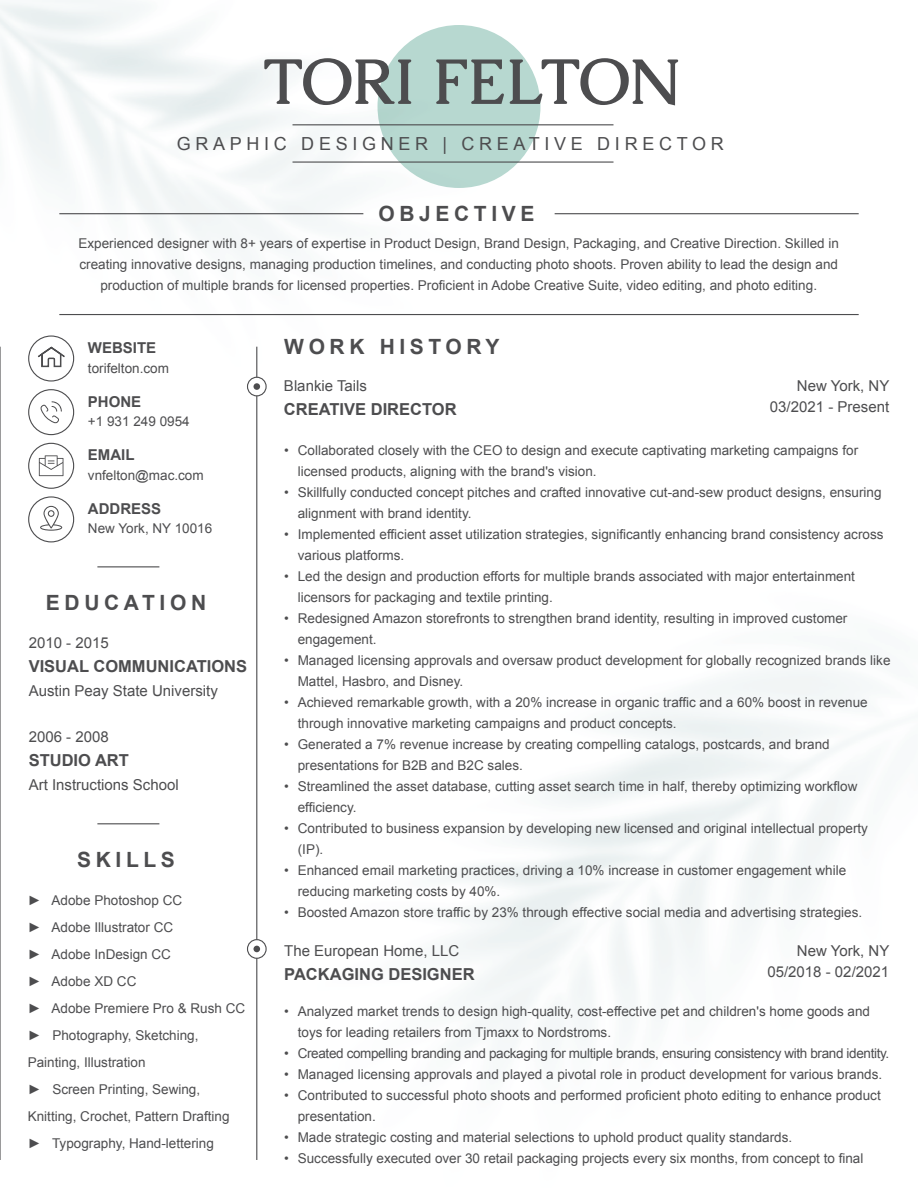
<style>
.page{position:relative;width:918px;height:1188px;background:#fff}
.page>*{position:absolute;margin:0;border:0;box-sizing:border-box;transform-origin:0 0}
.t1{font:700 63px "Caudex";color:#4d4d4f}
.t2{font:700 21px "Arial";letter-spacing:.22em;color:#4d4d4f}
.t3{font:18px "Arial";letter-spacing:.26em;color:#4d4d4f}
.t4{font:700 16.5px "Arial";color:#4d4d4f}
.t5{font:15px/21px "Arial";color:#4d4d4f;text-align:right}
.t6{font:700 15px "Arial";color:#4d4d4f}
.t7{font:13.5px/21px "Arial";color:#4d4d4f}
.t8{font:13.5px "Arial";letter-spacing:-.025em;color:#4d4d4f}
</style>
<div class="page">
<img style="left:0;top:0;width:860px;height:1160px">
<div style="left:378px;top:25px;width:162px;height:163px;background:#b7d8d0;border-radius:50%"></div>
<hr style="left:59px;top:314px;width:800px;height:1px;background:#4d4d4f">
<hr style="left:59px;top:213px;width:304px;height:1px;background:#4d4d4f">
<hr style="left:97px;top:566px;width:62px;height:1px;background:#4d4d4f">
<hr style="left:97px;top:823px;width:62px;height:1px;background:#4d4d4f">
<hr style="left:555px;top:213px;width:304px;height:1px;background:#4d4d4f">
<div style="left:28px;top:389px;width:46px;height:46px;border:1px solid #4d4d4f;border-radius:50%"></div>
<svg style="left:40px;top:401px;width:22px;height:22px"></svg>
<div style="left:28px;top:335px;width:46px;height:47px;border:1px solid #4d4d4f;border-radius:50%"></div>
<svg style="left:38px;top:347px;width:27px;height:20px"></svg>
<div style="left:28px;top:443px;width:46px;height:46px;border:1px solid #4d4d4f;border-radius:50%"></div>
<svg style="left:39px;top:455px;width:24px;height:21px"></svg>
<div style="left:28px;top:496px;width:46px;height:46px;border:1px solid #4d4d4f;border-radius:50%"></div>
<svg style="left:40px;top:506px;width:22px;height:25px"></svg>
<hr style="left:293px;top:124px;width:321px;height:1px;background:#4d4d4f">
<hr style="left:293px;top:161px;width:321px;height:2px;background:#4d4d4f">
<hr style="left:256px;top:347px;width:1px;height:813px;background:#4d4d4f">
<hr style="left:0;top:347px;width:1px;height:813px;background:#4d4d4f">
<svg style="left:248px;top:377px;width:18px;height:19px"></svg>
<div style="left:247px;top:377px;width:20px;height:19px;border:1px solid #4d4d4f;border-radius:50%"></div>
<div style="left:254px;top:383px;width:6px;height:7px;background:#4d4d4f;border-radius:50%"></div>
<div style="left:248px;top:940px;width:18px;height:18px;background:#fff;border-radius:50%"></div>
<div style="left:247px;top:939px;width:20px;height:20px;border:1px solid #4d4d4f;border-radius:50%"></div>
<svg style="left:254px;top:946px;width:6px;height:6px"></svg>
<h1 class="t1" style="left:264px;top:41px;width:418px">TORI FELTON</h1>
<h3 class="t3" style="left:177px;top:132px;width:548px">GRAPHIC DESIGNER | CREATIVE DIRECTOR</h3>
<h2 class="t2" style="left:378px;top:200px;width:157px">OBJECTIVE</h2>
<p class="t7" style="left:79px;top:233px;width:762px;text-align:center">Experienced designer with 8+ years of expertise in Product Design, Brand Design, Packaging, and Creative Direction. Skilled in creating innovative designs, managing production timelines, and conducting photo shoots. Proven ability to lead the design and production of multiple brands for licensed properties. Proficient in Adobe Creative Suite, video editing, and photo editing.</p>
<p class="t6" style="left:88px;top:338px;width:70px">WEBSITE</p>
<p class="t7" style="left:88px;top:357px;width:83px">torifelton.com</p>
<p class="t6" style="left:88px;top:391px;width:55px">PHONE</p>
<p class="t7" style="left:88px;top:411px;width:103px">+1 931 249 0954</p>
<p class="t6" style="left:88px;top:445px;width:48px">EMAIL</p>
<p class="t7" style="left:88px;top:465px;width:117px">vnfelton@mac.com</p>
<p class="t6" style="left:88px;top:499px;width:75px">ADDRESS</p>
<p class="t7" style="left:88px;top:518px;width:126px">New York, NY 10016</p>
<h2 class="t2" style="left:46px;top:589px;width:162px">EDUCATION</h2>
<p class="t5" style="left:29px;top:633px;width:82px">2010 - 2015</p>
<p class="t4" style="left:29px;top:656px;width:220px">VISUAL COMMUNICATIONS</p>
<p class="t5" style="left:29px;top:681px;width:191px">Austin Peay State University</p>
<p class="t5" style="left:29px;top:726px;width:82px">2006 - 2008</p>
<p class="t4" style="left:29px;top:749px;width:102px">STUDIO ART</p>
<p class="t5" style="left:29px;top:774px;width:152px">Art Instructions School</p>
<h2 class="t2" style="left:77px;top:846px;width:99px">SKILLS</h2>
<p class="t7" style="left:28px;top:887px;width:219px;line-height:27px">► Adobe Photoshop CC<br>► Adobe Illustrator CC<br>► Adobe InDesign CC<br>► Adobe XD CC<br>► Adobe Premiere Pro &amp; Rush CC ► Photography, Sketching,<br>Painting, Illustration<br>► Screen Printing, Sewing,<br>Knitting, Crochet, Pattern Drafting ► Typography, Hand-lettering</p>
<h2 class="t2" style="left:284px;top:333px;width:217px">WORK HISTORY</h2>
<p class="t5" style="left:284px;top:376px;width:85px">Blankie Tails</p>
<p class="t4" style="left:284px;top:399px;width:174px">CREATIVE DIRECTOR</p>
<p class="t5" style="left:770px;top:376px;width:121px">New York, NY<br>03/2021 - Present</p>
<p class="t7" style="left:298px;top:439px;width:562px;text-indent:-14px">• Collaborated closely with the CEO to design and execute captivating marketing campaigns for licensed products, aligning with the brand's vision.</p>
<p class="t7" style="left:298px;top:481px;width:585px;text-indent:-14px">• Skillfully conducted concept pitches and crafted innovative cut-and-sew product designs, ensuring alignment with brand identity.</p>
<p class="t7" style="left:298px;top:523px;width:587px;text-indent:-14px">• Implemented efficient asset utilization strategies, significantly enhancing brand consistency across various platforms.</p>
<p class="t7" style="left:298px;top:565px;width:559px;text-indent:-14px">• Led the design and production efforts for multiple brands associated with major entertainment licensors for packaging and textile printing.</p>
<p class="t7" style="left:298px;top:608px;width:551px;text-indent:-14px">• Redesigned Amazon storefronts to strengthen brand identity, resulting in improved customer engagement.</p>
<p class="t7" style="left:298px;top:650px;width:594px;text-indent:-14px">• Managed licensing approvals and oversaw product development for globally recognized brands like<br>Mattel, Hasbro, and Disney.</p>
<p class="t7" style="left:298px;top:692px;width:572px;text-indent:-14px">• Achieved remarkable growth, with a 20% increase in organic traffic and a 60% boost in revenue through innovative marketing campaigns and product concepts.</p>
<p class="t7" style="left:298px;top:734px;width:534px;text-indent:-14px">• Generated a 7% revenue increase by creating compelling catalogs, postcards, and brand presentations for B2B and B2C sales.</p>
<p class="t7" style="left:298px;top:776px;width:561px;text-indent:-14px">• Streamlined the asset database, cutting asset search time in half, thereby optimizing workflow efficiency.</p>
<p class="t7" style="left:298px;top:818px;width:572px;text-indent:-14px">• Contributed to business expansion by developing new licensed and original intellectual property (IP).</p>
<p class="t7" style="left:298px;top:860px;width:550px;text-indent:-14px">• Enhanced email marketing practices, driving a 10% increase in customer engagement while reducing marketing costs by 40%.</p>
<p class="t7" style="left:284px;top:902px;width:580px">• Boosted Amazon store traffic by 23% through effective social media and advertising strategies.</p>
<p class="t5" style="left:284px;top:940px;width:177px">The European Home, LLC</p>
<p class="t4" style="left:284px;top:963px;width:192px">PACKAGING DESIGNER</p>
<p class="t5" style="left:767px;top:940px;width:124px">New York, NY<br>05/2018 - 02/2021</p>
<p class="t7" style="left:298px;top:1001px;width:574px;text-indent:-14px">• Analyzed market trends to design high-quality, cost-effective pet and children's home goods and toys for leading retailers from Tjmaxx to Nordstroms.</p>
<p class="t8" style="left:284px;top:1045px;width:607px">• Created compelling branding and packaging for multiple brands, ensuring consistency with brand identity.</p>
<p class="t7" style="left:284px;top:1064px;width:600px">• Managed licensing approvals and played a pivotal role in product development for various brands.</p>
<p class="t7" style="left:298px;top:1085px;width:585px;text-indent:-14px">• Contributed to successful photo shoots and performed proficient photo editing to enhance product presentation.</p>
<p class="t7" style="left:284px;top:1127px;width:509px">• Made strategic costing and material selections to uphold product quality standards.</p>
<p class="t7" style="left:284px;top:1148px;width:581px">• Successfully executed over 30 retail packaging projects every six months, from concept to final</p>
</div>
